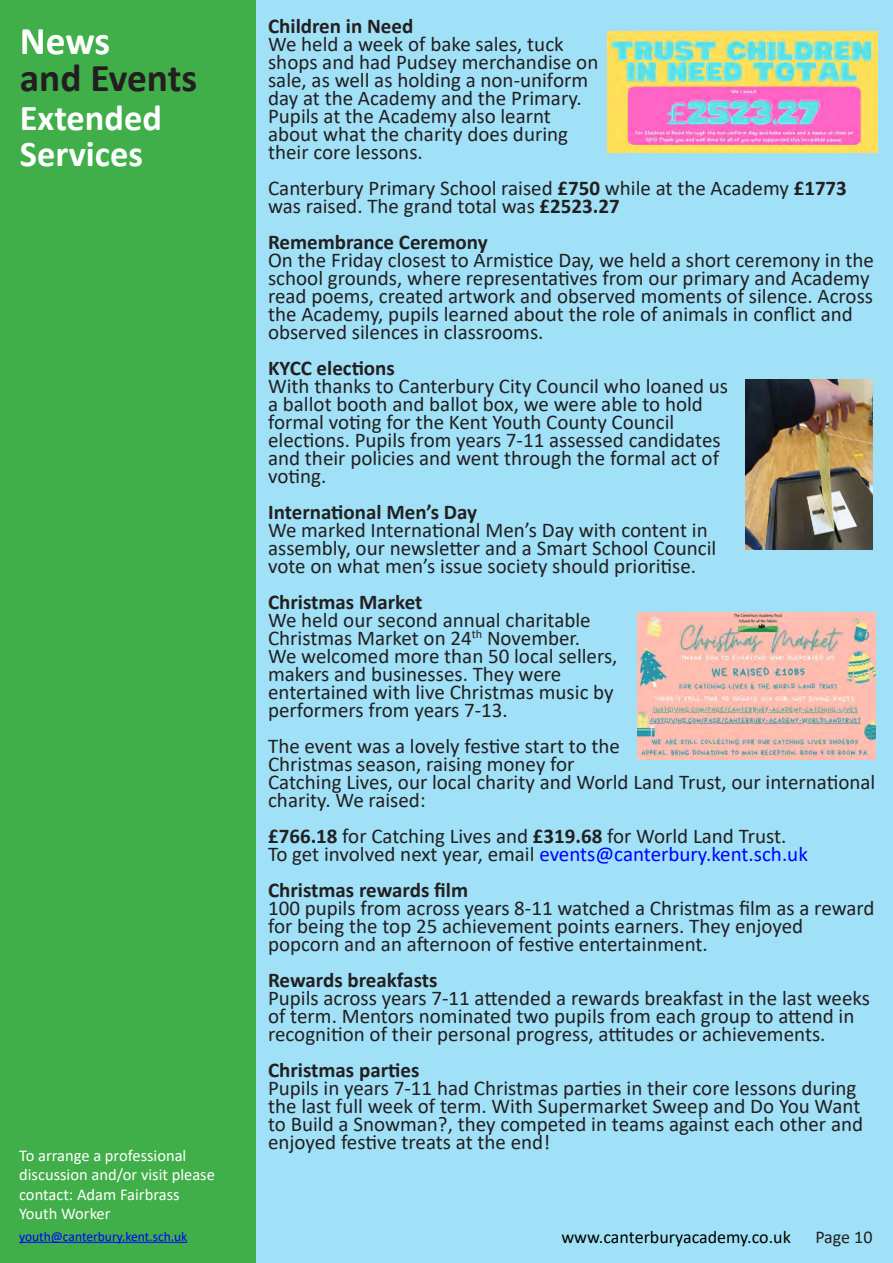
<style>
.page{position:relative;width:893px;height:1263px;background:#fff}
.page>*{position:absolute;margin:0;border:0;box-sizing:border-box;transform-origin:0 0}
.t1{font:700 39.45px "Calibri";color:#231f20}
.t2{font:700 39.45px "Calibri";color:#fff}
.t3{font:700 36.45px "Calibri";color:#fff}
.t4{font:21px/18px "Calibri";color:#231f20}
.t5{font:700 21px "Calibri";color:#231f20}
.t6{font:21px "Calibri";color:#00f}
.t7{font:18px "Calibri";color:#000}
.t8{font:18px "Calibri";letter-spacing:-.005em;color:#231f20}
.t9{font:16.5px "Calibri";color:#fff}
.t10{font:13.5px "Calibri";color:#00f}
.s1{font-weight:700}
.s2{color:#231f20}
</style>
<div class="page">
<div style="left:256px;top:0;width:637px;height:1263px;background:#a0e1f7"></div>
<div style="left:0;top:0;width:256px;height:1263px;background:#40ae49"></div>
<hr style="left:19px;top:1242px;width:168px;height:1px;background:#00f">
<img style="left:637px;top:612px;width:238px;height:147px">
<img style="left:745px;top:379px;width:128px;height:170px">
<img style="left:608px;top:32px;width:270px;height:121px">
<p class="t5" style="left:268px;top:11px;width:147px">Children in Need</p>
<p class="t4" style="left:268px;top:34px;width:297px">We held a week of bake sales, tuck</p>
<p class="t4" style="left:268px;top:52px;width:332px">shops and had Pudsey merchandise on</p>
<p class="t4" style="left:268px;top:70px;width:322px">sale, as well as holding a non-uniform</p>
<p class="t4" style="left:268px;top:88px;width:315px">day at the Academy and the Primary.</p>
<p class="t4" style="left:268px;top:106px;width:284px">Pupils at the Academy also learnt</p>
<p class="t4" style="left:268px;top:124px;width:301px">about what the charity does during</p>
<p class="t4" style="left:268px;top:142px;width:156px">their core lessons.</p>
<p class="t4" style="left:268px;top:178px;width:580px">Canterbury Primary School raised <span class="s1">£750</span> while at the Academy <span class="s1">£1773 </span>was raised. The grand total was <span class="s1">£2523.27</span></p>
<p class="t5" style="left:268px;top:227px;width:221px">Remembrance Ceremony</p>
<p class="t4" style="left:268px;top:250px;width:607px">On the Friday closest to Armistice Day, we held a short ceremony in the school grounds, where representatives from our primary and Academy read poems, created artwork and observed moments of silence. Across the Academy, pupils learned about the role of animals in conflict and observed silences in classrooms.</p>
<p class="t5" style="left:268px;top:353px;width:128px">KYCC elections</p>
<p class="t4" style="left:268px;top:376px;width:461px">With thanks to Canterbury City Council who loaned us</p>
<p class="t4" style="left:268px;top:394px;width:436px">a ballot booth and ballot box, we were able to hold</p>
<p class="t4" style="left:268px;top:412px;width:408px">formal voting for the Kent Youth County Council</p>
<p class="t4" style="left:268px;top:430px;width:454px">elections. Pupils from years 7-11 assessed candidates</p>
<p class="t4" style="left:268px;top:448px;width:452px">and their policies and went through the formal act of</p>
<p class="t4" style="left:268px;top:466px;width:60px">voting.</p>
<p class="t5" style="left:268px;top:497px;width:211px">International Men’s Day</p>
<p class="t4" style="left:268px;top:520px;width:441px">We marked International Men’s Day with content in</p>
<p class="t4" style="left:268px;top:538px;width:450px">assembly, our newsletter and a Smart School Council</p>
<p class="t4" style="left:268px;top:556px;width:430px">vote on what men’s issue society should prioritise.</p>
<p class="t5" style="left:268px;top:587px;width:156px">Christmas Market</p>
<p class="t4" style="left:268px;top:610px;width:324px">We held our second annual charitable</p>
<p class="t4" style="left:268px;top:628px;width:313px">Christmas Market on 24<sup>th</sup> November.</p>
<p class="t4" style="left:268px;top:646px;width:351px">We welcomed more than 50 local sellers,</p>
<p class="t4" style="left:268px;top:664px;width:295px">makers and businesses. They were</p>
<p class="t4" style="left:268px;top:682px;width:347px">entertained with live Christmas music by</p>
<p class="t4" style="left:268px;top:700px;width:241px">performers from years 7-13.</p>
<p class="t4" style="left:268px;top:736px;width:353px">The event was a lovely festive start to the</p>
<p class="t4" style="left:268px;top:754px;width:308px">Christmas season, raising money for</p>
<p class="t4" style="left:268px;top:772px;width:609px">Catching Lives, our local charity and World Land Trust, our international charity. We raised:</p>
<p class="t4" style="left:268px;top:826px;width:520px"><span class="s1">£766.18</span> for Catching Lives and <span class="s1">£319.68</span> for World Land Trust.</p>
<p class="t6" style="left:268px;top:839px;width:541px"><span class="s2">To get involved next year, email</span> events@canterbury.kent.sch.uk</p>
<p class="t5" style="left:268px;top:875px;width:201px">Christmas rewards film</p>
<p class="t4" style="left:268px;top:898px;width:608px">100 pupils from across years 8-11 watched a Christmas film as a reward for being the top 25 achievement points earners. They enjoyed</p>
<p class="t4" style="left:268px;top:934px;width:441px">popcorn and an afternoon of festive entertainment.</p>
<p class="t5" style="left:268px;top:965px;width:171px">Rewards breakfasts</p>
<p class="t4" style="left:268px;top:988px;width:603px">Pupils across years 7-11 attended a rewards breakfast in the last weeks of term. Mentors nominated two pupils from each group to attend in recognition of their personal progress, attitudes or achievements.</p>
<p class="t5" style="left:268px;top:1055px;width:153px">Christmas parties</p>
<p class="t4" style="left:268px;top:1078px;width:597px">Pupils in years 7-11 had Christmas parties in their core lessons during the last full week of term. With Supermarket Sweep and Do You Want to Build a Snowman?, they competed in teams against each other and enjoyed festive treats at the end!</p>
<p class="t2" style="left:20px;top:13px;width:92px">News</p>
<p class="t1" style="left:20px;top:50px;width:179px">and Events</p>
<p class="t3" style="left:20px;top:92px;width:144px">Extended</p>
<p class="t3" style="left:20px;top:128px;width:125px">Services</p>
<p class="t9" style="left:19px;top:1144px;width:169px">To arrange a professional</p>
<p class="t9" style="left:19px;top:1163px;width:197px">discussion and/or visit please</p>
<p class="t9" style="left:19px;top:1183px;width:162px">contact: Adam Fairbrass</p>
<p class="t9" style="left:19px;top:1202px;width:93px">Youth Worker</p>
<p class="t10" style="left:19px;top:1227px;width:170px">youth@canterbury.kent.sch.uk</p>
<p class="t7" style="left:561px;top:1224px;width:231px">www.canterburyacademy.co.uk</p>
<p class="t8" style="left:815px;top:1224px;width:59px">Page 10</p>
</div>
